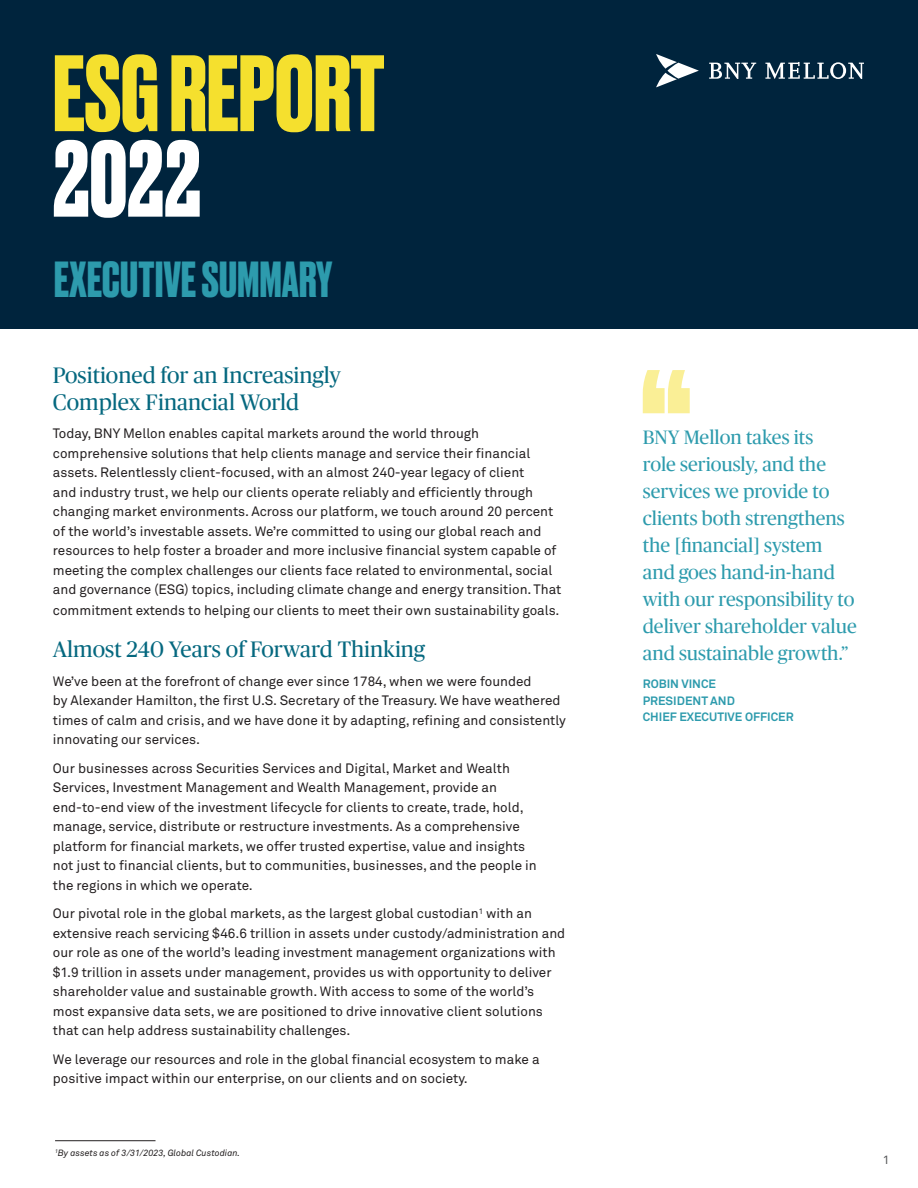
<style>
.page{position:relative;width:918px;height:1188px;background:#fff}
.page>*{position:absolute;margin:0;border:0;box-sizing:border-box;transform-origin:0 0}
.t1{font:700 102px "Druk";color:#f5e02e}
.t2{font:700 102px "Druk";color:#fff}
.t3{font:700 47.7px "Druk";letter-spacing:.01em;color:#2d9bad}
.t4{font:22.5px/27px "Publico Pro";color:#05687f}
.t5{font:19.5px/27px "Publico Pro";color:#2d9bad}
.t6{font:13.5px/19.5px "Akkurat Pro";color:#231f20}
.t7{font:700 12px/16.5px "Akkurat Pro";color:#2d9bad}
.t8{font:12px "Akkurat Pro";color:#57585a}
.t9{font:italic 9px "Akkurat Pro";color:#231f20}
</style>
<div class="page">
<svg style="left:643px;top:370px;width:47px;height:43px"></svg>
<div style="left:0;top:0;width:918px;height:328px;background:#00243d"></div>
<svg style="left:656px;top:54px;width:43px;height:33px"></svg>
<svg style="left:709px;top:62px;width:155px;height:17px"></svg>
<hr style="left:55px;top:1140px;width:101px;height:1px;background:#231f20">
<p class="t1" style="left:53px;top:24px;width:333px">ESG REPORT</p>
<p class="t2" style="left:53px;top:109px;width:150px">2022</p>
<p class="t3" style="left:54px;top:246px;width:280px">EXECUTIVE SUMMARY</p>
<p class="t4" style="left:53px;top:360px;width:289px">Positioned for an Increasingly<br>Complex Financial World</p>
<p class="t6" style="left:53px;top:424px;width:510px">Today, BNY Mellon enables capital markets around the world through comprehensive solutions that help clients manage and service their financial assets. Relentlessly client-focused, with an almost 240-year legacy of client<br>and industry trust, we help our clients operate reliably and efficiently through changing market environments. Across our platform, we touch around 20 percent of the world’s investable assets. We’re committed to using our global reach and resources to help foster a broader and more inclusive financial system capable of meeting the complex challenges our clients face related to environmental, social and governance (ESG) topics, including climate change and energy transition. That</p>
<p class="t6" style="left:53px;top:601px;width:508px">commitment extends to helping our clients to meet their own sustainability goals.</p>
<p class="t4" style="left:53px;top:635px;width:374px">Almost 240 Years of Forward Thinking</p>
<p class="t6" style="left:53px;top:672px;width:515px">We’ve been at the forefront of change ever since 1784, when we were founded<br>by Alexander Hamilton, the first U.S. Secretary of the Treasury. We have weathered times of calm and crisis, and we have done it by adapting, refining and consistently innovating our services.</p>
<p class="t6" style="left:53px;top:759px;width:485px">Our businesses across Securities Services and Digital, Market and Wealth Services, Investment Management and Wealth Management, provide an end-to-end view of the investment lifecycle for clients to create, trade, hold, manage, service, distribute or restructure investments. As a comprehensive platform for financial markets, we offer trusted expertise, value and insights not just to financial clients, but to communities, businesses, and the people in the regions in which we operate.</p>
<p class="t6" style="left:53px;top:904px;width:514px">Our pivotal role in the global markets, as the largest global custodian<sup>1</sup> with an extensive reach servicing $46.6 trillion in assets under custody/administration and our role as one of the world’s leading investment management organizations with $1.9 trillion in assets under management, provides us with opportunity to deliver shareholder value and sustainable growth. With access to some of the world’s most expansive data sets, we are positioned to drive innovative client solutions that can help address sustainability challenges.</p>
<p class="t6" style="left:53px;top:1050px;width:488px">We leverage our resources and role in the global financial ecosystem to make a positive impact within our enterprise, on our clients and on society.</p>
<p class="t9" style="left:55px;top:1147px;width:187px"><sup>1</sup>By assets as of 3/31/2023, Global Custodian.</p>
<p class="t5" style="left:643px;top:422px;width:215px">BNY Mellon takes its<br>role seriously, and the services we provide to clients both strengthens the [financial] system and goes hand-in-hand with our responsibility to deliver shareholder value and sustainable growth.”</p>
<p class="t7" style="left:643px;top:676px;width:94px">ROBIN VINCE<br>PRESIDENT AND</p>
<p class="t7" style="left:643px;top:709px;width:152px">CHIEF EXECUTIVE OFFICER</p>
<p class="t8" style="left:883px;top:1152px;width:8px">1</p>
</div>
